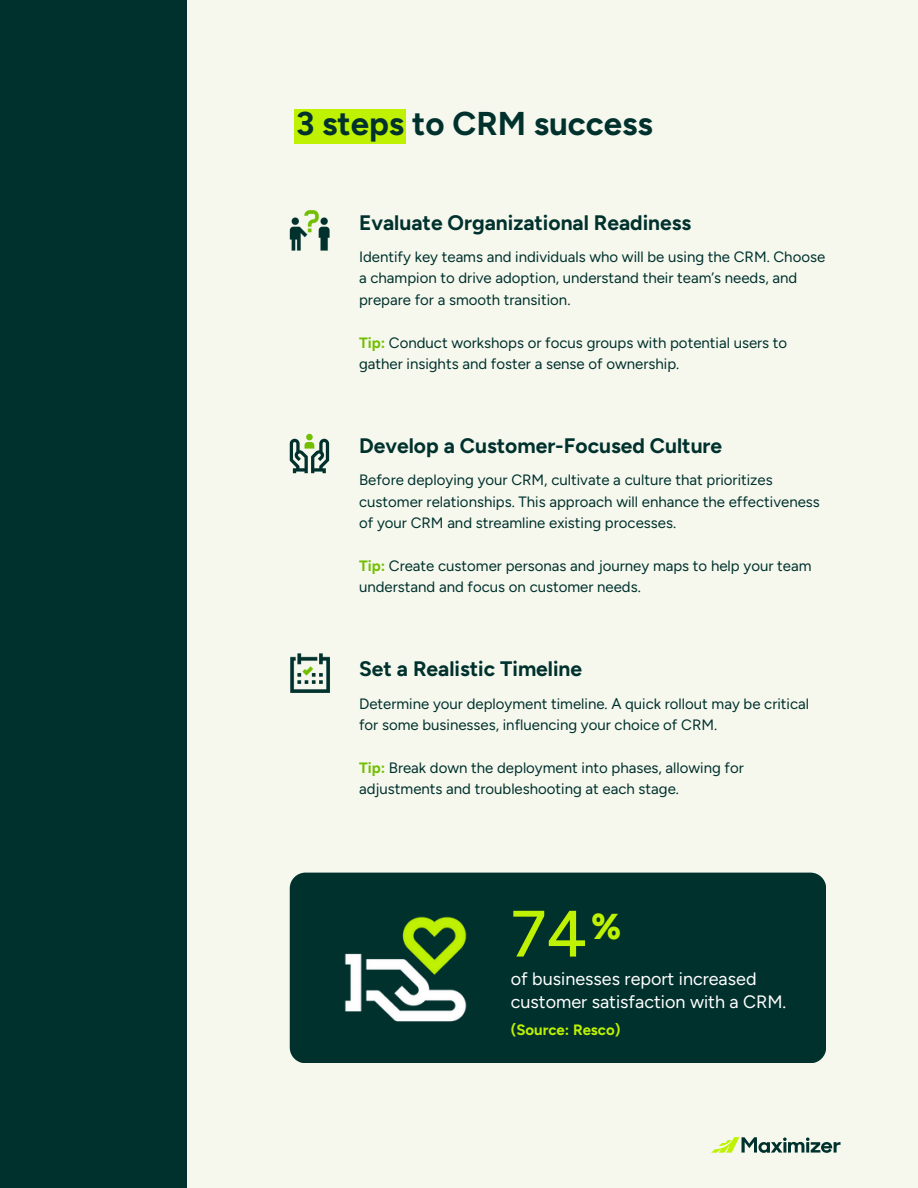
<style>
.page{position:relative;width:918px;height:1188px;background:#f6f8ee}
.page>*{position:absolute;margin:0;border:0;box-sizing:border-box;transform-origin:0 0}
.t1{font:500 65.4px "Figtree";color:#bff102}
.t2{font:900 36px "Figtree";color:#bff102}
.t3{font:700 33px "Figtree";color:#00312d}
.t4{font:700 21px "Figtree";color:#00312d}
.t5{font:18px/23.2px "Figtree";color:#fff}
.t6{font:15px/21.3px "Figtree";color:#00312d}
.t7{font:700 15px "Figtree";color:#bff102}
.s1{font-weight:700;color:#72bf01}
</style>
<div class="page">
<div style="left:0;top:0;width:187px;height:1188px;background:#00312d"></div>
<div style="left:294px;top:109px;width:112px;height:35px;background:#bff102"></div>
<svg style="left:711px;top:1137px;width:130px;height:16px"></svg>
<svg style="left:290px;top:434px;width:39px;height:39px"></svg>
<div style="left:290px;top:873px;width:536px;height:190px;background:#00312d;border-radius:16px"></div>
<img style="left:289px;top:210px;width:41px;height:41px">
<img style="left:290px;top:653px;width:40px;height:40px">
<img style="left:344px;top:916px;width:123px;height:106px">
<p class="t3" style="left:296px;top:103px;width:358px">3 steps to CRM success</p>
<h2 class="t4" style="left:359px;top:210px;width:334px">Evaluate Organizational Readiness</h2>
<p class="t6" style="left:359px;top:246px;width:468px">Identify key teams and individuals who will be using the CRM. Choose a champion to drive adoption, understand their team’s needs, and prepare for a smooth transition.</p>
<p class="t6" style="left:359px;top:332px;width:430px"><span class="s1">Tip:</span> Conduct workshops or focus groups with potential users to gather insights and foster a sense of ownership.</p>
<p class="t4" style="left:359px;top:433px;width:365px">Develop a Customer-Focused Culture</p>
<p class="t6" style="left:359px;top:469px;width:462px">Before deploying your CRM, cultivate a culture that prioritizes customer relationships. This approach will enhance the effectiveness of your CRM and streamline existing processes.</p>
<p class="t6" style="left:359px;top:555px;width:454px"><span class="s1">Tip:</span> Create customer personas and journey maps to help your team understand and focus on customer needs.</p>
<p class="t4" style="left:359px;top:656px;width:225px">Set a Realistic Timeline</p>
<h2 class="t6" style="left:359px;top:693px;width:452px">Determine your deployment timeline. A quick rollout may be critical for some businesses, influencing your choice of CRM.</h2>
<p class="t6" style="left:359px;top:757px;width:386px"><span class="s1">Tip:</span> Break down the deployment into phases, allowing for adjustments and troubleshooting at each stage.</p>
<p class="t1" style="left:511px;top:894px;width:78px">74</p>
<p class="t2" style="left:591px;top:904px;width:32px">%</p>
<p class="t5" style="left:511px;top:967px;width:277px">of businesses report increased customer satisfaction with a CRM.</p>
<h3 class="t7" style="left:511px;top:1021px;width:111px">(Source: Resco)</h3>
</div>
